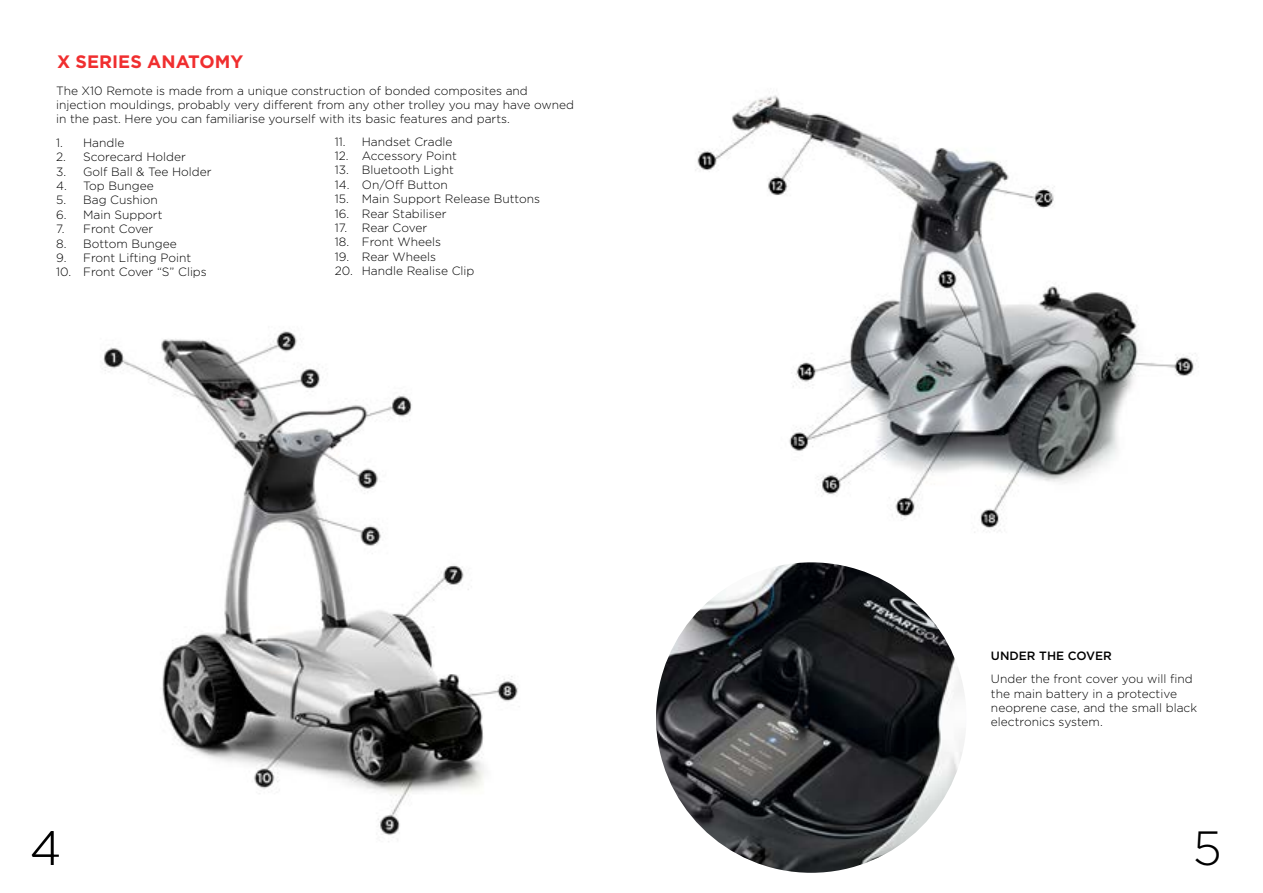
<style>
.page{position:relative;width:1263px;height:893px;background:#fff}
.page>*{position:absolute;margin:0;border:0;box-sizing:border-box;transform-origin:0 0}
.t1{font:300 48px "Gotham";color:#000}
.t2{font:700 18px "Gotham";color:#f02e2f}
.t3{font:300 12px/14.4px "Gotham";color:#000}
.t4{font:500 12px "Gotham";color:#000}
</style>
<div class="page">
<img style="left:695px;top:95px;width:502px;height:438px">
<img style="left:103px;top:331px;width:415px;height:511px">
<img style="left:656px;top:562px;width:310px;height:311px;border-radius:155px">
<h2 class="t2" style="left:57px;top:50px;width:188px">X SERIES ANATOMY</h2>
<p class="t3" style="left:56px;top:83px;width:519px">The X10 Remote is made from a unique construction of bonded composites and injection mouldings, probably very different from any other trolley you may have owned in the past. Here you can familiarise yourself with its basic features and parts.</p>
<p class="t3" style="left:56px;top:135px;width:70px">1. Handle</p>
<p class="t3" style="left:56px;top:149px;width:131px">2. Scorecard Holder</p>
<p class="t3" style="left:56px;top:164px;width:157px">3. Golf Ball &amp; Tee Holder</p>
<p class="t3" style="left:56px;top:178px;width:99px">4. Top Bungee</p>
<p class="t3" style="left:56px;top:193px;width:103px">5. Bag Cushion</p>
<p class="t3" style="left:56px;top:207px;width:108px">6. Main Support</p>
<p class="t3" style="left:56px;top:221px;width:99px">7. Front Cover</p>
<p class="t3" style="left:56px;top:236px;width:122px">8. Bottom Bungee</p>
<p class="t3" style="left:56px;top:250px;width:137px">9. Front Lifting Point</p>
<p class="t3" style="left:56px;top:265px;width:152px">10. Front Cover “S” Clips</p>
<p class="t3" style="left:335px;top:134px;width:119px">11. Handset Cradle</p>
<p class="t3" style="left:335px;top:148px;width:124px">12. Accessory Point</p>
<p class="t3" style="left:335px;top:163px;width:121px">13. Bluetooth Light</p>
<p class="t3" style="left:335px;top:177px;width:115px">14. On/Off Button</p>
<p class="t3" style="left:335px;top:191px;width:207px">15. Main Support Release Buttons</p>
<p class="t3" style="left:335px;top:206px;width:113px">16. Rear Stabiliser</p>
<p class="t3" style="left:335px;top:220px;width:94px">17. Rear Cover</p>
<p class="t3" style="left:335px;top:235px;width:108px">18. Front Wheels</p>
<p class="t3" style="left:335px;top:249px;width:103px">19. Rear Wheels</p>
<p class="t3" style="left:335px;top:263px;width:141px">20. Handle Realise Clip</p>
<h1 class="t1" style="left:30px;top:818px;width:33px">4</h1>
<p class="t4" style="left:991px;top:648px;width:122px">UNDER THE COVER</p>
<p class="t3" style="left:991px;top:671px;width:208px">Under the front cover you will find the main battery in a protective neoprene case, and the small black electronics system.</p>
<h1 class="t1" style="left:1193px;top:818px;width:31px">5</h1>
</div>
